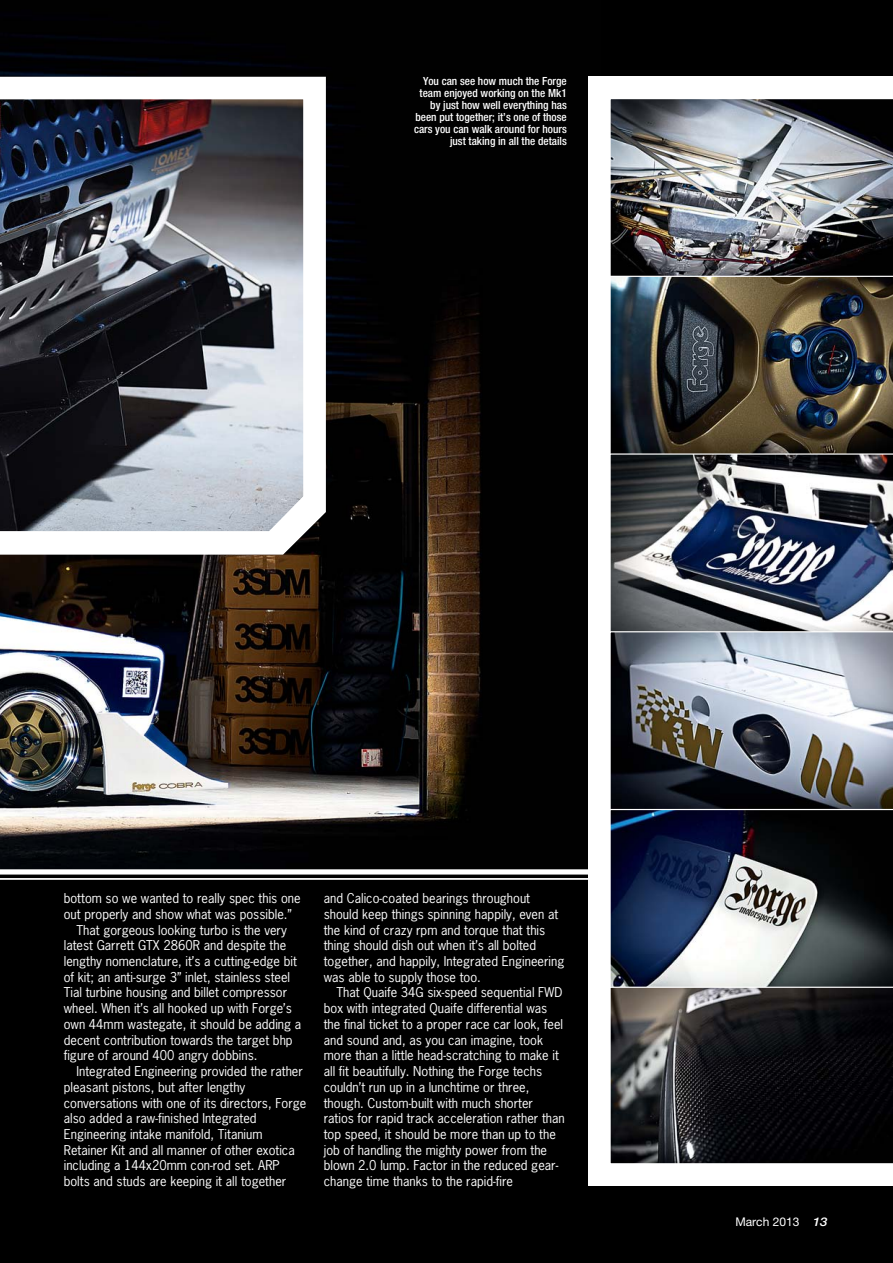
<style>
.page{position:relative;width:893px;height:1263px;background:#fff}
.page>*{position:absolute;margin:0;border:0;box-sizing:border-box;transform-origin:0 0}
.t1{font:12.75px/15.8px "News Gothic";color:#fff}
.t2{font:12px "Helvetica Neue";color:#fff}
.t3{font:500 condensed 11.25px/12px "Helvetica Neue";color:#fff;text-align:right}
.s1{font-weight:500;font-style:italic}
</style>
<div class="page">
<div style="left:0;top:824px;width:893px;height:439px;background:#000"></div>
<div style="left:0;top:0;width:893px;height:872px;background:#000"></div>
<img style="left:0;top:34px;width:600px;height:835px">
<div style="left:588px;top:77px;width:305px;height:1109px;background:#fff"></div>
<div style="left:0;top:869px;width:602px;height:6px;background:#fff"></div>
<hr style="left:0;top:878px;width:602px;height:2px;background:#fff">
<svg style="left:0;top:77px;width:326px;height:478px;fill:#fff"></svg>
<img style="left:610px;top:99px;width:283px;height:177px">
<img style="left:610px;top:276px;width:283px;height:177px">
<svg style="left:610px;top:453px;width:283px;height:178px"></svg>
<svg style="left:610px;top:631px;width:283px;height:178px"></svg>
<svg style="left:610px;top:810px;width:283px;height:177px"></svg>
<svg style="left:610px;top:987px;width:283px;height:177px"></svg>
<svg style="left:0;top:98px;width:305px;height:435px"></svg>
<p class="t3" style="left:414px;top:76px;width:154px">You can see how much the Forge team enjoyed working on the Mk1 by just how well everything has been put together; it’s one of those cars you can walk around for hours just taking in all the details</p>
<p class="t1" style="left:64px;top:892px;width:238px">bottom so we wanted to really spec this one</p>
<p class="t1" style="left:64px;top:907px;width:230px">out properly and show what was possible.”</p>
<p class="t1" style="left:77px;top:923px;width:212px">That gorgeous looking turbo is the very</p>
<p class="t1" style="left:64px;top:939px;width:224px">latest Garrett GTX 2860R and despite the</p>
<p class="t1" style="left:64px;top:954px;width:235px">lengthy nomenclature, it’s a cutting-edge bit</p>
<p class="t1" style="left:64px;top:970px;width:228px">of kit; an anti-surge 3” inlet, stainless steel</p>
<p class="t1" style="left:64px;top:986px;width:225px">Tial turbine housing and billet compressor</p>
<p class="t1" style="left:64px;top:1002px;width:230px">wheel. When it’s all hooked up with Forge’s</p>
<p class="t1" style="left:64px;top:1017px;width:239px">own 44mm wastegate, it should be adding a</p>
<p class="t1" style="left:64px;top:1033px;width:230px">decent contribution towards the target bhp</p>
<p class="t1" style="left:64px;top:1049px;width:195px">figure of around 400 angry dobbins.</p>
<p class="t1" style="left:77px;top:1064px;width:228px">Integrated Engineering provided the rather</p>
<p class="t1" style="left:64px;top:1080px;width:183px">pleasant pistons, but after lengthy</p>
<p class="t1" style="left:64px;top:1096px;width:244px">conversations with one of its directors, Forge</p>
<p class="t1" style="left:64px;top:1112px;width:194px">also added a raw-finished Integrated</p>
<p class="t1" style="left:64px;top:1127px;width:200px">Engineering intake manifold, Titanium</p>
<p class="t1" style="left:64px;top:1143px;width:232px">Retainer Kit and all manner of other exotica</p>
<p class="t1" style="left:64px;top:1159px;width:218px">including a 144x20mm con-rod set. ARP</p>
<p class="t1" style="left:64px;top:1175px;width:224px">bolts and studs are keeping it all together</p>
<p class="t1" style="left:324px;top:892px;width:242px">and Calico-coated bearings throughout should keep things spinning happily, even at the kind of crazy rpm and torque that this thing should dish out when it’s all bolted together, and happily, Integrated Engineering was able to supply those too.</p>
<p class="t1" style="left:324px;top:986px;width:242px;text-indent:13px">That Quaife 34G six-speed sequential FWD box with integrated Quaife differential was the final ticket to a proper race car look, feel and sound and, as you can imagine, took more than a little head-scratching to make it all fit beautifully. Nothing the Forge techs couldn’t run up in a lunchtime or three, though. Custom-built with much shorter ratios for rapid track acceleration rather than top speed, it should be more than up to the job of handling the mighty power from the blown 2.0 lump. Factor in the reduced gear&shy;change time thanks to the rapid-fire</p>
<p class="t2" style="left:735px;top:1217px;width:93px">March 2013 <span class="s1">13</span></p>
</div>
